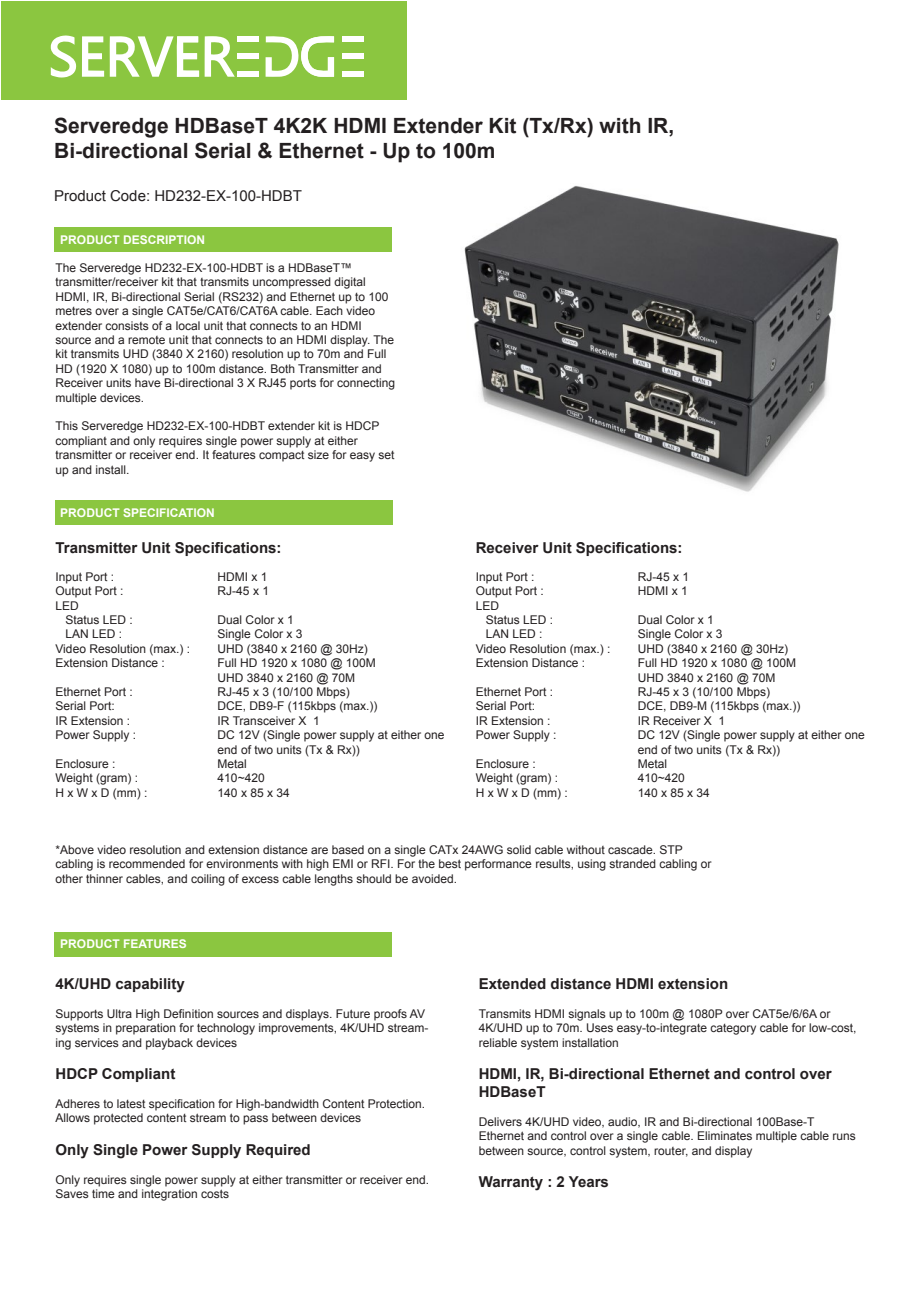
<style>
.page{position:relative;width:919px;height:1289px;background:#fff}
.page>*{position:absolute;margin:0;border:0;box-sizing:border-box;transform-origin:0 0}
.t1{font:700 21px/25.2px "Arial";color:#231f20}
.t2{font:700 15px/18px "Arial";color:#231f20}
.t3{font:15px "Arial";color:#231f20}
.t4{font:12px/14.4px "Arial";color:#231f20}
.t5{font:700 12px "Arial";color:#fff}
</style>
<div class="page">
<img style="left:464px;top:185px;width:375px;height:307px">
<div style="left:1px;top:1px;width:405px;height:99px;background:#8bc640"></div>
<svg style="left:51px;top:35px;width:53px;height:43px"></svg>
<svg style="left:265px;top:36px;width:69px;height:41px"></svg>
<div style="left:238px;top:71px;width:21px;height:6px;background:#fff"></div>
<div style="left:238px;top:53px;width:21px;height:6px;background:#fff"></div>
<div style="left:238px;top:36px;width:21px;height:6px;background:#fff"></div>
<div style="left:342px;top:36px;width:22px;height:6px;background:#fff"></div>
<div style="left:342px;top:53px;width:22px;height:6px;background:#fff"></div>
<div style="left:342px;top:71px;width:22px;height:6px;background:#fff"></div>
<svg style="left:110px;top:36px;width:125px;height:41px"></svg>
<div style="left:55px;top:227px;width:337px;height:25px;background:#8bc640"></div>
<div style="left:55px;top:500px;width:337px;height:25px;background:#8bc640"></div>
<div style="left:54px;top:931px;width:338px;height:25px;background:#8bc640"></div>
<h1 class="t1" style="left:54px;top:113px;width:621px">Serveredge HDBaseT 4K2K HDMI Extender Kit (Tx/Rx) with IR,<br>Bi-directional Serial &amp; Ethernet - Up to 100m</h1>
<p class="t3" style="left:54px;top:186px;width:249px">Product Code: HD232-EX-100-HDBT</p>
<p class="t5" style="left:60px;top:232px;width:146px">PRODUCT DESCRIPTION</p>
<p class="t4" style="left:56px;top:261px;width:341px">The Serveredge HD232-EX-100-HDBT is a HDBaseT™ transmitter/receiver kit that transmits uncompressed digital HDMI, IR, Bi-directional Serial (RS232) and Ethernet up to 100 metres over a single CAT5e/CAT6/CAT6A cable. Each video extender consists of a local unit that connects to an HDMI source and a remote unit that connects to an HDMI display. The kit transmits UHD (3840 X 2160) resolution up to 70m and Full HD (1920 X 1080) up to 100m distance. Both Transmitter and Receiver units have Bi-directional 3 X RJ45 ports for connecting multiple devices.</p>
<p class="t4" style="left:56px;top:419px;width:340px">This Serveredge HD232-EX-100-HDBT extender kit is HDCP compliant and only requires single power supply at either transmitter or receiver end. It features compact size for easy set up and install.</p>
<p class="t5" style="left:60px;top:505px;width:156px">PRODUCT SPECIFICATION</p>
<p class="t2" style="left:56px;top:539px;width:227px">Transmitter Unit Specifications:</p>
<p class="t4" style="left:56px;top:569px;width:60px">Input Port :</p>
<p class="t4" style="left:218px;top:569px;width:52px">HDMI x 1</p>
<p class="t4" style="left:56px;top:584px;width:70px">Output Port :</p>
<p class="t4" style="left:218px;top:584px;width:53px">RJ-45 x 1</p>
<p class="t4" style="left:66px;top:598px;width:69px;text-indent:-10px">LED<br>Status LED :</p>
<p class="t4" style="left:218px;top:612px;width:78px">Dual Color x 1</p>
<p class="t2" style="left:476px;top:539px;width:208px">Receiver Unit Specifications:</p>
<p class="t4" style="left:476px;top:569px;width:60px">Input Port :</p>
<p class="t4" style="left:638px;top:569px;width:53px">RJ-45 x 1</p>
<p class="t4" style="left:476px;top:584px;width:70px">Output Port :</p>
<p class="t4" style="left:638px;top:584px;width:52px">HDMI x 1</p>
<p class="t4" style="left:486px;top:598px;width:69px;text-indent:-10px">LED<br>Status LED :</p>
<p class="t4" style="left:638px;top:612px;width:78px">Dual Color x 1</p>
<p class="t4" style="left:66px;top:627px;width:58px">LAN LED :</p>
<p class="t4" style="left:218px;top:627px;width:86px">Single Color x 3</p>
<p class="t4" style="left:56px;top:641px;width:136px">Video Resolution (max.) :</p>
<p class="t4" style="left:218px;top:641px;width:152px">UHD (3840 x 2160 @ 30Hz)</p>
<p class="t4" style="left:56px;top:656px;width:111px">Extension Distance :</p>
<p class="t4" style="left:218px;top:656px;width:160px">Full HD 1920 x 1080 @ 100M<br>UHD 3840 x 2160 @ 70M</p>
<p class="t4" style="left:56px;top:684px;width:79px">Ethernet Port :</p>
<p class="t4" style="left:218px;top:684px;width:134px">RJ-45 x 3 (10/100 Mbps)</p>
<p class="t4" style="left:56px;top:699px;width:61px">Serial Port:</p>
<p class="t4" style="left:218px;top:699px;width:161px">DCE, DB9-F (115kbps (max.))</p>
<p class="t4" style="left:56px;top:713px;width:76px">IR Extension :</p>
<p class="t4" style="left:218px;top:713px;width:104px">IR Transceiver X 1</p>
<p class="t4" style="left:56px;top:728px;width:82px">Power Supply :</p>
<p class="t4" style="left:218px;top:728px;width:228px">DC 12V (Single power supply at either one end of two units (Tx &amp; Rx))</p>
<p class="t4" style="left:56px;top:756px;width:62px">Enclosure :</p>
<p class="t4" style="left:218px;top:756px;width:31px">Metal</p>
<p class="t4" style="left:56px;top:771px;width:84px">Weight (gram) :</p>
<p class="t4" style="left:218px;top:771px;width:49px">410~420</p>
<p class="t4" style="left:56px;top:785px;width:93px">H x W x D (mm) :</p>
<p class="t4" style="left:218px;top:785px;width:74px">140 x 85 x 34</p>
<p class="t4" style="left:486px;top:627px;width:58px">LAN LED :</p>
<p class="t4" style="left:638px;top:627px;width:86px">Single Color x 3</p>
<p class="t4" style="left:476px;top:641px;width:136px">Video Resolution (max.) :</p>
<p class="t4" style="left:638px;top:641px;width:152px">UHD (3840 x 2160 @ 30Hz)</p>
<p class="t4" style="left:476px;top:656px;width:111px">Extension Distance :</p>
<p class="t4" style="left:638px;top:656px;width:160px">Full HD 1920 x 1080 @ 100M<br>UHD 3840 x 2160 @ 70M</p>
<p class="t4" style="left:476px;top:684px;width:79px">Ethernet Port :</p>
<p class="t4" style="left:638px;top:684px;width:134px">RJ-45 x 3 (10/100 Mbps)</p>
<p class="t4" style="left:476px;top:699px;width:61px">Serial Port:</p>
<p class="t4" style="left:638px;top:699px;width:164px">DCE, DB9-M (115kbps (max.))</p>
<p class="t4" style="left:476px;top:713px;width:76px">IR Extension :</p>
<p class="t4" style="left:638px;top:713px;width:89px">IR Receiver X 1</p>
<p class="t4" style="left:476px;top:728px;width:82px">Power Supply :</p>
<p class="t4" style="left:638px;top:728px;width:228px">DC 12V (Single power supply at either one end of two units (Tx &amp; Rx))</p>
<p class="t4" style="left:476px;top:756px;width:62px">Enclosure :</p>
<p class="t4" style="left:638px;top:756px;width:31px">Metal</p>
<p class="t4" style="left:476px;top:771px;width:84px">Weight (gram) :</p>
<p class="t4" style="left:638px;top:771px;width:49px">410~420</p>
<p class="t4" style="left:476px;top:785px;width:93px">H x W x D (mm) :</p>
<p class="t4" style="left:638px;top:785px;width:74px">140 x 85 x 34</p>
<p class="t4" style="left:56px;top:842px;width:657px">*Above video resolution and extension distance are based on a single CATx 24AWG solid cable without cascade. STP cabling is recommended for environments with high EMI or RFI. For the best performance results, using stranded cabling or other thinner cables, and coiling of excess cable lengths should be avoided.</p>
<p class="t5" style="left:60px;top:935px;width:128px">PRODUCT FEATURES</p>
<p class="t2" style="left:56px;top:975px;width:131px">4K/UHD capability</p>
<p class="t4" style="left:56px;top:1006px;width:374px">Supports Ultra High Definition sources and displays. Future proofs AV systems in preparation for technology improvements, 4K/UHD stream&shy;ing services and playback devices</p>
<p class="t2" style="left:56px;top:1065px;width:121px">HDCP Compliant</p>
<p class="t4" style="left:56px;top:1096px;width:371px">Adheres to latest specification for High-bandwidth Content Protection.<br>Allows protected content stream to pass between devices</p>
<p class="t2" style="left:56px;top:1140px;width:257px">Only Single Power Supply Required</p>
<p class="t4" style="left:56px;top:1172px;width:375px">Only requires single power supply at either transmitter or receiver end.<br>Saves time and integration costs</p>
<p class="t2" style="left:479px;top:975px;width:251px">Extended distance HDMI extension</p>
<p class="t4" style="left:479px;top:1006px;width:379px">Transmits HDMI signals up to 100m @ 1080P over CAT5e/6/6A or<br>4K/UHD up to 70m. Uses easy-to-integrate category cable for low-cost, reliable system installation</p>
<p class="t2" style="left:479px;top:1065px;width:354px">HDMI, IR, Bi-directional Ethernet and control over<br>HDBaseT</p>
<p class="t4" style="left:479px;top:1114px;width:378px">Delivers 4K/UHD video, audio, IR and Bi-directional 100Base-T<br>Ethernet and control over a single cable. Eliminates multiple cable runs between source, control system, router, and display</p>
<p class="t2" style="left:479px;top:1173px;width:132px">Warranty : 2 Years</p>
</div>
